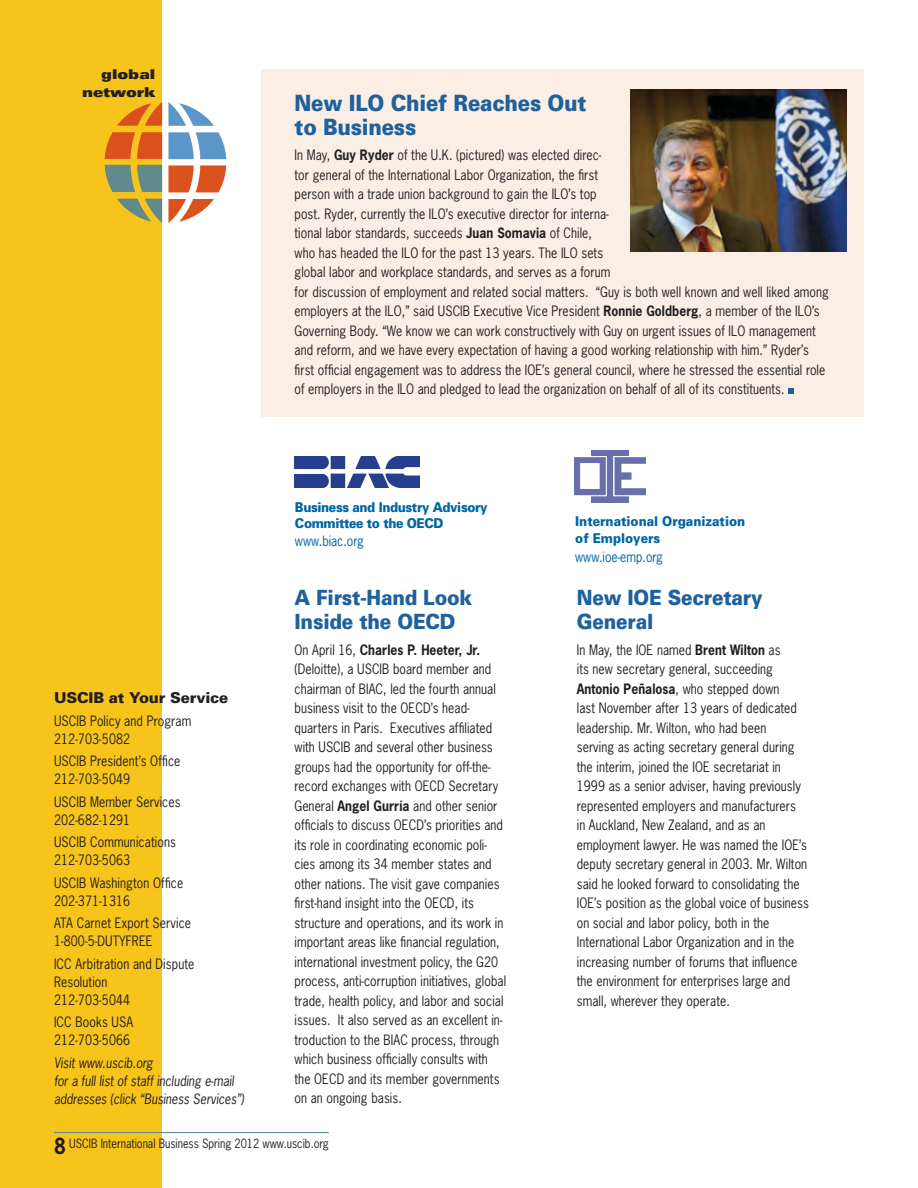
<style>
.page{position:relative;width:918px;height:1188px;background:#fff}
.page>*{position:absolute;margin:0;border:0;box-sizing:border-box;transform-origin:0 0}
.GLOBAL_NETWORK_heads{font:900 22.5px/24px "Univers";letter-spacing:-.01em;color:#1e619c;scale:.9 1}
.GLOBAL_NETWORK_heads-2{font:900 21px/24px "Univers";letter-spacing:-.01em;color:#1e619c;scale:.9 1}
.subhead_univers_blac{font:900 15px "Univers";letter-spacing:-.01em;color:#231f20}
.TEXT_9_13{font:13.5px/19.5px "News Gothic Std";letter-spacing:.005em;color:#231f20;scale:.9 1}
.TEXT_9_12{font:13.5px/18px "News Gothic Std";letter-spacing:.01em;color:#231f20;scale:.9 1}
.TEXT_9_12-2{font:italic 13.5px/18px "News Gothic Std";color:#231f20;scale:.9 1}
.TEXT_9_13-2{font:900 13.5px/16.5px "Univers";letter-spacing:-.03em;color:#0065a4;scale:.9 1}
.TEXT_9_13-3{font:900 13.5px/16.5px "Univers";color:#0065a4;scale:.9 1}
.TEXT_9_13-4{font:13.5px "News Gothic Std";color:#0065a4;scale:.9 1}
.TEXT{font:900 expanded 13.5px "Univers";color:#231f20;scale:.9 1}
.TEXT-2{font:12px "News Gothic Std";color:#231f20;scale:.9 1}
.s1{font-weight:700}
.s2{font-weight:700;font-size:21px}
</style>
<div class="page">
<div style="left:0;top:0;width:162px;height:1188px;background:#f7c41b"></div>
<img style="left:104px;top:102px;width:123px;height:121px">
<hr style="left:54px;top:1132px;width:275px;height:1px;background:#618a8d">
<img style="left:575px;top:450px;width:71px;height:52px">
<img style="left:295px;top:456px;width:124px;height:31px">
<div style="left:262px;top:69px;width:602px;height:348px;background:#fbeee5"></div>
<svg style="left:788px;top:388px;width:6px;height:6px"></svg>
<img style="left:631px;top:89px;width:216px;height:162px">
<p class="TEXT" style="left:101px;top:66px;width:62px">global</p>
<p class="TEXT" style="left:82px;top:84px;width:83px">network</p>
<p class="GLOBAL_NETWORK_heads" style="left:295px;top:90px;width:326px">New ILO Chief Reaches Out to Business</p>
<p class="TEXT_9_13" style="left:295px;top:145px;width:595px">In May, <span class="s1">Guy Ryder</span> of the U.K. (pictured) was elected direc-<br>tor general of the International Labor Organization, the first<br>person with a trade union background to gain the ILO’s top<br>post. Ryder, currently the ILO’s executive director for interna-<br>tional labor standards, succeeds <span class="s1">Juan Somavia</span> of Chile,<br>who has headed the ILO for the past 13 years. The ILO sets<br>global labor and workplace standards, and serves as a forum<br>for discussion of employment and related social matters. “Guy is both well known and well liked among employers at the ILO,” said USCIB Executive Vice President <span class="s1">Ronnie Goldberg</span>, a member of the ILO’s Governing Body. “We know we can work constructively with Guy on urgent issues of ILO management and reform, and we have every expectation of having a good working relationship with him.” Ryder’s first official engagement was to address the IOE’s general council, where he stressed the essential role of employers in the ILO and pledged to lead the organization on behalf of all of its constituents.</p>
<p class="TEXT_9_13-2" style="left:295px;top:498px;width:216px">Business and Industry Advisory<br>Committee to the OECD</p>
<p class="TEXT_9_13-4" style="left:295px;top:532px;width:78px">www.biac.org</p>
<p class="TEXT_9_13-3" style="left:575px;top:513px;width:190px">International Organization of Employers</p>
<p class="TEXT_9_13-4" style="left:575px;top:549px;width:99px">www.ioe-emp.org</p>
<p class="GLOBAL_NETWORK_heads-2" style="left:295px;top:585px;width:199px">A First-Hand Look<br>Inside the OECD</p>
<p class="TEXT_9_13" style="left:295px;top:640px;width:237px">On April 16, <span class="s1">Charles P. Heeter, Jr. </span>(Deloitte), a USCIB board member and chairman of BIAC, led the fourth annual business visit to the OECD’s head&shy;quarters in Paris. Executives affiliated with USCIB and several other business groups had the opportunity for off-the&shy;record exchanges with OECD Secretary General <span class="s1">Angel Gurría</span> and other senior officials to discuss OECD’s priorities and its role in coordinating economic poli&shy;cies among its 34 member states and other nations. The visit gave companies first-hand insight into the OECD, its structure and operations, and its work in important areas like financial regulation, international investment policy, the G20 process, anti-corruption initiatives, global trade, health policy, and labor and social issues. It also served as an excellent in&shy;troduction to the BIAC process, through which business officially consults with the OECD and its member governments on an ongoing basis.</p>
<p class="subhead_univers_blac" style="left:54px;top:689px;width:176px">USCIB at Your Service</p>
<p class="TEXT_9_12" style="left:54px;top:712px;width:154px">USCIB Policy and Program<br>212-703-5082</p>
<p class="TEXT_9_12" style="left:54px;top:752px;width:142px">USCIB President’s Office<br>212-703-5049</p>
<p class="TEXT_9_12" style="left:54px;top:793px;width:142px">USCIB Member Services<br>202-682-1291</p>
<p class="TEXT_9_12" style="left:54px;top:833px;width:137px">USCIB Communications<br>212-703-5063</p>
<p class="TEXT_9_12" style="left:54px;top:874px;width:145px">USCIB Washington Office<br>202-371-1316</p>
<p class="TEXT_9_12" style="left:54px;top:914px;width:154px">ATA Carnet Export Service<br>1-800-5-DUTYFREE</p>
<p class="TEXT_9_12" style="left:54px;top:955px;width:158px">ICC Arbitration and Dispute<br>Resolution<br>212-703-5044</p>
<p class="TEXT_9_12" style="left:54px;top:1013px;width:90px">ICC Books USA<br>212-703-5066</p>
<p class="TEXT_9_12-2" style="left:54px;top:1054px;width:213px">Visit www.uscib.org<br>for a full list of staff including e-mail addresses (click “Business Services”)</p>
<p class="TEXT-2" style="left:54px;top:1136px;width:307px"><span class="s2">8</span> USCIB International Business Spring 2012 www.uscib.org</p>
<p class="GLOBAL_NETWORK_heads-2" style="left:577px;top:585px;width:208px">New IOE Secretary<br>General</p>
<p class="TEXT_9_13" style="left:577px;top:640px;width:259px">In May, the IOE named <span class="s1">Brent Wilton</span> as<br>its new secretary general, succeeding <span class="s1">Antonio Peñalosa</span>, who stepped down<br>last November after 13 years of dedicated leadership. Mr. Wilton, who had been<br>serving as acting secretary general during the interim, joined the IOE secretariat in 1999 as a senior adviser, having previously represented employers and manufacturers<br>in Auckland, New Zealand, and as an employment lawyer. He was named the IOE’s deputy secretary general in 2003. Mr. Wilton said he looked forward to consolidating the IOE’s position as the global voice of business on social and labor policy, both in the International Labor Organization and in the increasing number of forums that influence the environment for enterprises large and small, wherever they operate.</p>
</div>
